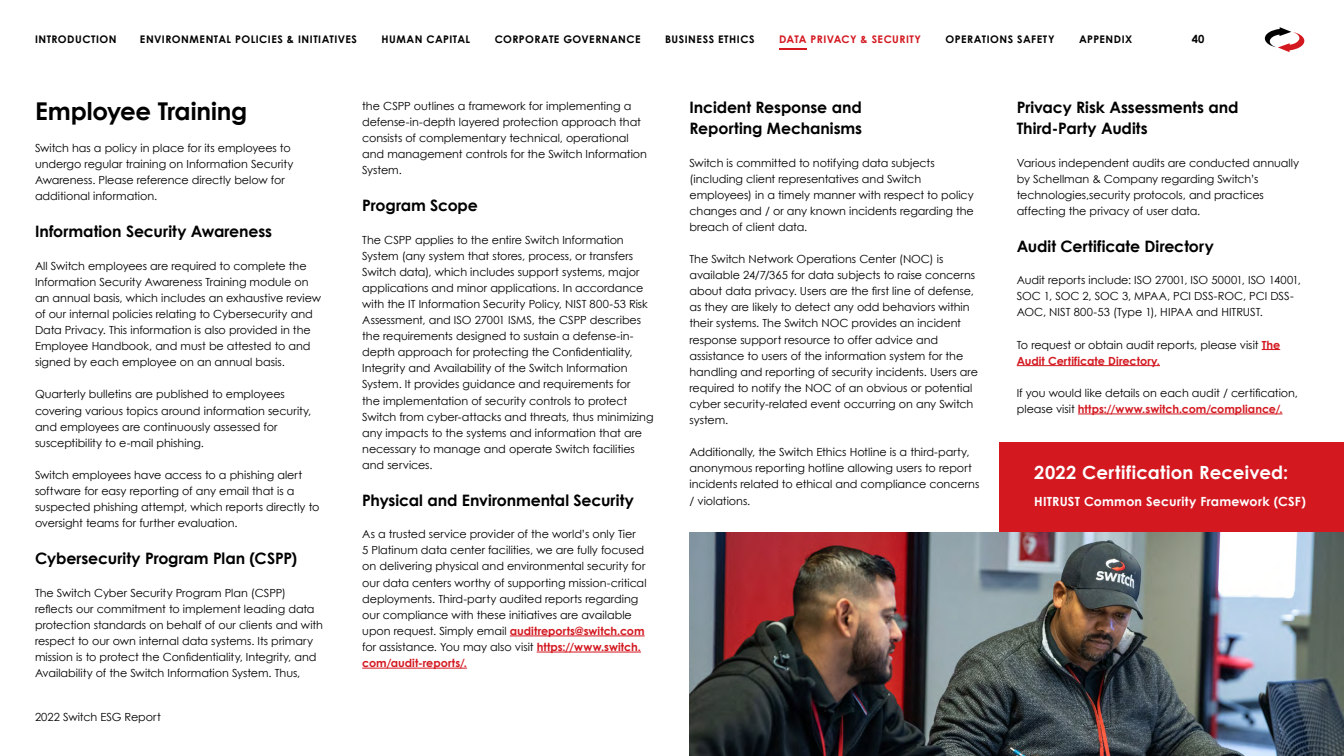
<style>
.page{position:relative;width:1344px;height:756px;background:#fff}
.page>*{position:absolute;margin:0;border:0;box-sizing:border-box;transform-origin:0 0}
.t1{font:700 24.5px "Century Gothic";letter-spacing:-.01em;color:#000}
.t2{font:700 18.2px "Century Gothic";letter-spacing:.015em;color:#fff}
.t3{font:700 15.75px/21px "Century Gothic";letter-spacing:-.005em;color:#000}
.t4{font:700 12.6px "Century Gothic";letter-spacing:.015em;color:#fff}
.t5{font:11.2px/16.1px "Century Gothic";letter-spacing:-.005em;color:#000}
.t6{font:700 11.2px "Century Gothic";color:#000}
.t7{font:700 10.5px "Century Gothic Pro";letter-spacing:.045em;color:#000}
.t8{font:700 10.5px "Century Gothic Pro";letter-spacing:.035em;color:#d31820}
.s1{font-weight:700;color:#d31820}
</style>
<div class="page">
<hr style="left:510px;top:635px;width:135px;height:1px;background:#d31820">
<hr style="left:537px;top:652px;width:104px;height:1px;background:#d31820">
<hr style="left:362px;top:668px;width:105px;height:1px;background:#d31820">
<svg style="left:1262px;top:349px;width:18px;height:1px"></svg>
<hr style="left:1017px;top:365px;width:143px;height:1px;background:#d31820">
<hr style="left:1078px;top:413px;width:205px;height:1px;background:#d31820">
<img style="left:690px;top:532px;width:654px;height:224px">
<div style="left:999px;top:443px;width:345px;height:89px;background:#d31820"></div>
<hr style="left:779px;top:48px;width:27px;height:2px;background:#d31820">
<svg style="left:1265px;top:27px;width:39px;height:25px"></svg>
<p class="t7" style="left:35px;top:32px;width:83px">INTRODUCTION</p>
<p class="t7" style="left:140px;top:32px;width:219px">ENVIRONMENTAL POLICIES &amp; INITIATIVES</p>
<p class="t7" style="left:382px;top:32px;width:90px">HUMAN CAPITAL</p>
<p class="t7" style="left:495px;top:32px;width:147px">CORPORATE GOVERNANCE</p>
<p class="t7" style="left:665px;top:32px;width:91px">BUSINESS ETHICS</p>
<p class="t8" style="left:779px;top:32px;width:144px">DATA PRIVACY &amp; SECURITY</p>
<p class="t7" style="left:946px;top:32px;width:110px">OPERATIONS SAFETY</p>
<p class="t7" style="left:1079px;top:32px;width:55px">APPENDIX</p>
<p class="t6" style="left:1192px;top:32px;width:14px">40</p>
<h1 class="t1" style="left:35px;top:96px;width:214px">Employee Training</h1>
<p class="t5" style="left:35px;top:140px;width:260px">Switch has a policy in place for its employees to undergo regular training on Information Security Awareness. Please reference directly below for additional information.</p>
<h3 class="t3" style="left:35px;top:221px;width:239px">Information Security Awareness</h3>
<p class="t5" style="left:35px;top:257px;width:288px">All Switch employees are required to complete the Information Security Awareness Training module on an annual basis, which includes an exhaustive review of our internal policies relating to Cybersecurity and Data Privacy. This information is also provided in the Employee Handbook, and must be attested to and signed by each employee on an annual basis.</p>
<p class="t5" style="left:35px;top:386px;width:278px">Quarterly bulletins are published to employees covering various topics around information security, and employees are continuously assessed for susceptibility to e-mail phishing.</p>
<p class="t5" style="left:35px;top:467px;width:286px">Switch employees have access to a phishing alert software for easy reporting of any email that is a suspected phishing attempt, which reports directly to oversight teams for further evaluation.</p>
<h3 class="t3" style="left:35px;top:548px;width:264px">Cybersecurity Program Plan (CSPP)</h3>
<p class="t5" style="left:35px;top:584px;width:290px">The Switch Cyber Security Program Plan (CSPP) reflects our commitment to implement leading data protection standards on behalf of our clients and with respect to our own internal data systems. Its primary mission is to protect the Confidentiality, Integrity, and Availability of the Switch Information System. Thus,</p>
<p class="t5" style="left:35px;top:709px;width:127px">2022 Switch ESG Report</p>
<p class="t5" style="left:362px;top:98px;width:286px">the CSPP outlines a framework for implementing a defense-in-depth layered protection approach that consists of complementary technical, operational and management controls for the Switch Information System.</p>
<h3 class="t3" style="left:362px;top:195px;width:117px">Program Scope</h3>
<p class="t5" style="left:362px;top:231px;width:293px">The CSPP applies to the entire Switch Information System (any system that stores, process, or transfers Switch data), which includes support systems, major applications and minor applications. In accordance with the IT Information Security Policy, NIST 800-53 Risk Assessment, and ISO 27001 ISMS, the CSPP describes the requirements designed to sustain a defense-in&shy;depth approach for protecting the Confidentiality, Integrity and Availability of the Switch Information System. It provides guidance and requirements for<br>the implementation of security controls to protect Switch from cyber-attacks and threats, thus minimizing any impacts to the systems and information that are necessary to manage and operate Switch facilities and services.</p>
<h3 class="t3" style="left:362px;top:490px;width:273px">Physical and Environmental Security</h3>
<p class="t5" style="left:362px;top:526px;width:286px">As a trusted service provider of the world’s only Tier<br>5 Platinum data center facilities, we are fully focused on delivering physical and environmental security for our data centers worthy of supporting mission-critical deployments. Third-party audited reports regarding our compliance with these initiatives are available upon request. Simply email <span class="s1">auditreports@switch.com </span>for assistance. You may also visit <span class="s1">https://www.switch. com/audit-reports/.</span></p>
<h3 class="t3" style="left:690px;top:97px;width:174px">Incident Response and<br>Reporting Mechanisms</h3>
<p class="t5" style="left:690px;top:154px;width:286px">Switch is committed to notifying data subjects (including client representatives and Switch employees) in a timely manner with respect to policy changes and / or any known incidents regarding the breach of client data.</p>
<p class="t5" style="left:690px;top:251px;width:290px">The Switch Network Operations Center (NOC) is available 24/7/365 for data subjects to raise concerns about data privacy. Users are the first line of defense, as they are likely to detect any odd behaviors within their systems. The Switch NOC provides an incident response support resource to offer advice and assistance to users of the information system for the handling and reporting of security incidents. Users are required to notify the NOC of an obvious or potential cyber security-related event occurring on any Switch system.</p>
<p class="t5" style="left:690px;top:444px;width:291px">Additionally, the Switch Ethics Hotline is a third-party, anonymous reporting hotline allowing users to report incidents related to ethical and compliance concerns / violations.</p>
<h3 class="t3" style="left:1017px;top:97px;width:223px">Privacy Risk Assessments and<br>Third-Party Audits</h3>
<p class="t5" style="left:1017px;top:154px;width:284px">Various independent audits are conducted annually by Schellman &amp; Company regarding Switch’s technologies,security protocols, and practices affecting the privacy of user data.</p>
<h3 class="t3" style="left:1017px;top:235px;width:199px">Audit Certificate Directory</h3>
<p class="t5" style="left:1017px;top:272px;width:286px">Audit reports include: ISO 27001, ISO 50001, ISO 14001,<br>SOC 1, SOC 2, SOC 3, MPAA, PCI DSS-ROC, PCI DSS-<br>AOC, NIST 800-53 (Type 1), HIPAA and HITRUST.</p>
<p class="t5" style="left:1017px;top:336px;width:265px">To request or obtain audit reports, please visit <span class="s1">The<br>Audit Certificate Directory.</span></p>
<p class="t5" style="left:1017px;top:385px;width:283px">If you would like details on each audit / certification, please visit <span class="s1">https://www.switch.com/compliance/.</span></p>
<h2 class="t2" style="left:1034px;top:461px;width:256px">2022 Certification Received:</h2>
<p class="t4" style="left:1034px;top:494px;width:273px">HITRUST Common Security Framework (CSF)</p>
</div>
